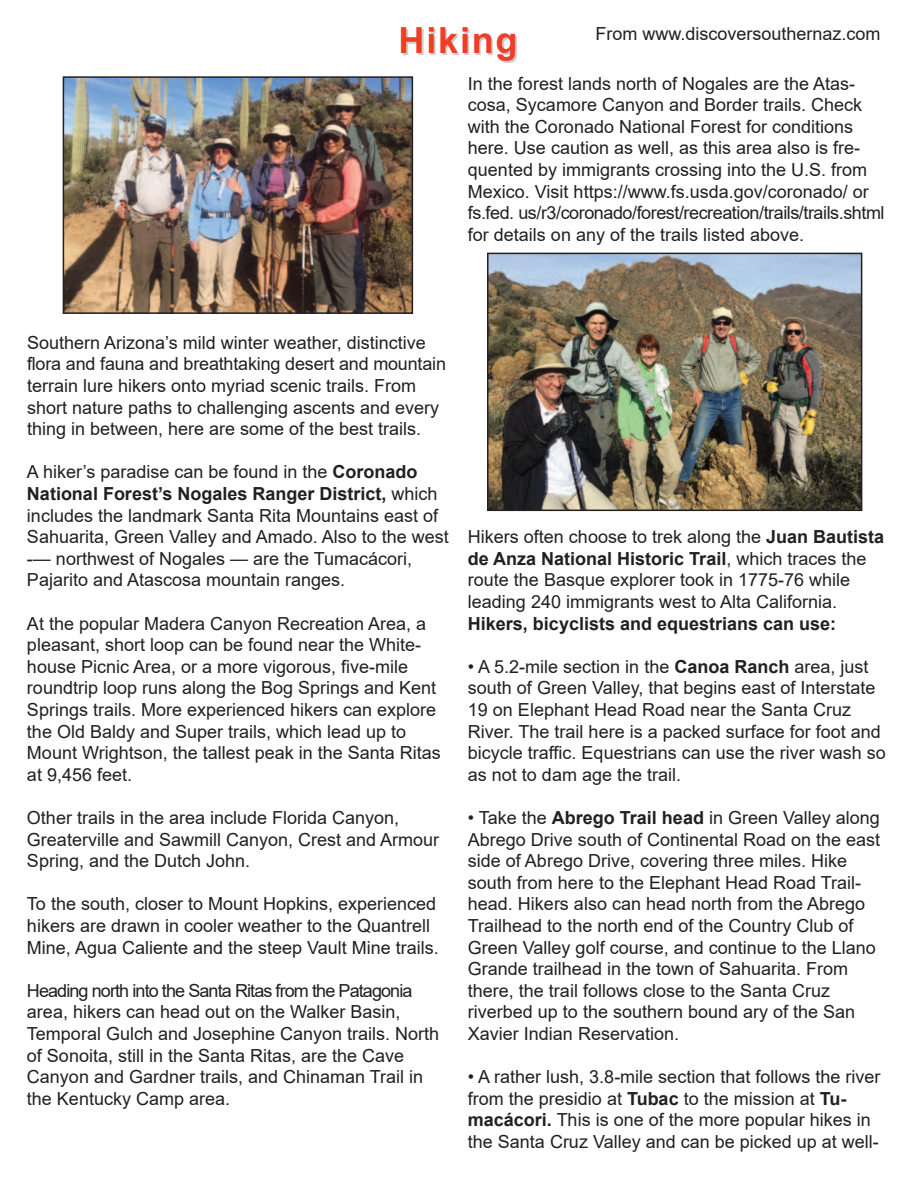
<style>
.page{position:relative;width:918px;height:1188px;background:#fff}
.page>*{position:absolute;margin:0;border:0;box-sizing:border-box;transform-origin:0 0}
.t1{font:700 36px "Arial";letter-spacing:.05em;color:#ef3d26}
.t2{font:18px/21.6px "Arial";color:#231f20}
.t3{font:700 18px "Arial";color:#231f20}
.s1{font-weight:700}
</style>
<div class="page">
<img style="left:66px;top:79px;width:344px;height:232px">
<div style="left:63px;top:76px;width:350px;height:238px;border:2px solid #231f20"></div>
<img style="left:490px;top:256px;width:369px;height:252px">
<div style="left:487px;top:253px;width:375px;height:258px;border:2px solid #231f20"></div>
<h1 class="t1" style="left:399px;top:21px;width:121px">Hiking</h1>
<p class="t2" style="left:596px;top:23px;width:287px">From www.discoversouthernaz.com</p>
<p class="t2" style="left:468px;top:73px;width:418px">In the forest lands north of Nogales are the Atas&shy;cosa, Sycamore Canyon and Border trails. Check with the Coronado National Forest for conditions here. Use caution as well, as this area also is fre&shy;quented by immigrants crossing into the U.S. from Mexico. Visit https://www.fs.usda.gov/coronado/ or fs.fed. us/r3/coronado/forest/recreation/trails/trails.shtml for details on any of the trails listed above.</p>
<p class="t2" style="left:27px;top:332px;width:421px">Southern Arizona’s mild winter weather, distinctive flora and fauna and breathtaking desert and mountain terrain lure hikers onto myriad scenic trails. From short nature paths to challenging ascents and every thing in between, here are some of the best trails.</p>
<p class="t2" style="left:27px;top:461px;width:423px">A hiker’s paradise can be found in the <span class="s1">Coronado National Forest’s Nogales Ranger District,</span> which includes the landmark Santa Rita Mountains east of Sahuarita, Green Valley and Amado. Also to the west -— northwest of Nogales — are the Tumacácori, Pajarito and Atascosa mountain ranges.</p>
<p class="t2" style="left:27px;top:613px;width:415px">At the popular Madera Canyon Recreation Area, a pleasant, short loop can be found near the White&shy;house Picnic Area, or a more vigorous, five-mile roundtrip loop runs along the Bog Springs and Kent Springs trails. More experienced hikers can explore the Old Baldy and Super trails, which lead up to Mount Wrightson, the tallest peak in the Santa Ritas at 9,456 feet.</p>
<p class="t2" style="left:27px;top:807px;width:414px">Other trails in the area include Florida Canyon,<br>Greaterville and Sawmill Canyon, Crest and Armour<br>Spring, and the Dutch John.</p>
<p class="t2" style="left:27px;top:893px;width:413px">To the south, closer to Mount Hopkins, experienced hikers are drawn in cooler weather to the Quantrell<br>Mine, Agua Caliente and the steep Vault Mine trails.</p>
<p class="t2" style="left:27px;top:980px;width:414px">Heading north into the Santa Ritas from the Patagonia area, hikers can head out on the Walker Basin, Temporal Gulch and Josephine Canyon trails. North of Sonoita, still in the Santa Ritas, are the Cave Canyon and Gardner trails, and Chinaman Trail in the Kentucky Camp area.</p>
<p class="t2" style="left:468px;top:526px;width:418px">Hikers often choose to trek along the <span class="s1">Juan Bautista de Anza National Historic Trail</span>, which traces the route the Basque explorer took in 1775-76 while leading 240 immigrants west to Alta California.</p>
<p class="t3" style="left:468px;top:613px;width:370px">Hikers, bicyclists and equestrians can use:</p>
<p class="t2" style="left:468px;top:656px;width:419px">• A 5.2-mile section in the <span class="s1">Canoa Ranch</span> area, just south of Green Valley, that begins east of Interstate 19 on Elephant Head Road near the Santa Cruz River. The trail here is a packed surface for foot and bicycle traffic. Equestrians can use the river wash so as not to dam age the trail.</p>
<p class="t2" style="left:468px;top:807px;width:414px">• Take the <span class="s1">Abrego Trail head</span> in Green Valley along Abrego Drive south of Continental Road on the east side of Abrego Drive, covering three miles. Hike south from here to the Elephant Head Road Trail&shy;head. Hikers also can head north from the Abrego Trailhead to the north end of the Country Club of Green Valley golf course, and continue to the Llano Grande trailhead in the town of Sahuarita. From there, the trail follows close to the Santa Cruz riverbed up to the southern bound ary of the San Xavier Indian Reservation.</p>
<p class="t2" style="left:468px;top:1066px;width:414px">• A rather lush, 3.8-mile section that follows the river from the presidio at <span class="s1">Tubac</span> to the mission at <span class="s1">Tu&shy;macácori.</span> This is one of the more popular hikes in the Santa Cruz Valley and can be picked up at well-</p>
</div>
